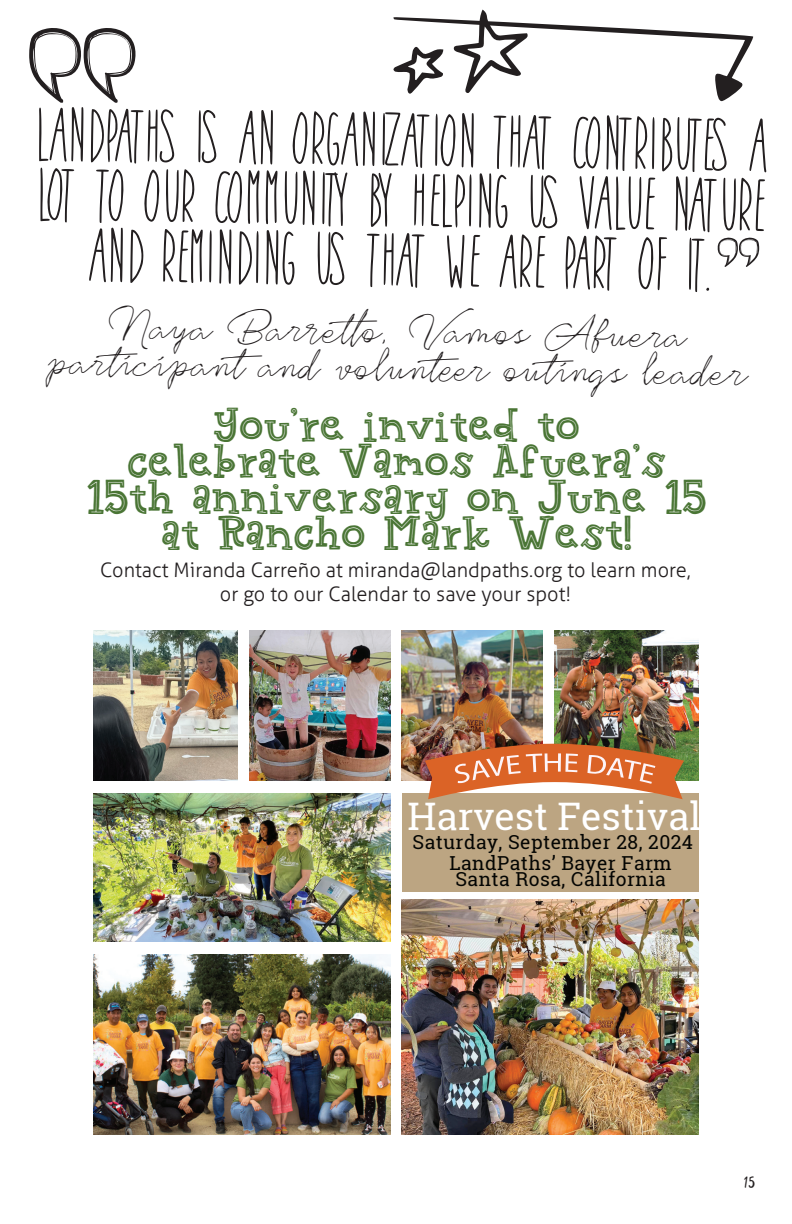
<style>
.page{position:relative;width:792px;height:1224px;background:#fff}
.page>*{position:absolute;margin:0;border:0;box-sizing:border-box;transform-origin:0 0}
.t1{font:78px/60px "Tropical Trouble";color:#231f20;text-align:center}
.t2{font:38px "Roboto Slab";color:#fff}
.t3{font:36px/36px "Gab";color:#4a7535;text-align:center}
.t4{font:32px/36.8px "Rinstonia";color:#231f20;text-align:center}
.t5{font:300 20px/24px "Aller";color:#231f20;text-align:center}
.t6{font:20px "Twin Pines";color:#231f20}
.t7{font:19.2px/21px "Roboto Slab";letter-spacing:.025em;color:#040503}
</style>
<div class="page">
<img style="left:554px;top:630px;width:144px;height:150px">
<img style="left:250px;top:630px;width:141px;height:150px">
<img style="left:402px;top:630px;width:141px;height:150px">
<img style="left:93px;top:630px;width:144px;height:150px">
<img style="left:93px;top:793px;width:297px;height:149px">
<img style="left:93px;top:955px;width:297px;height:180px">
<img style="left:402px;top:899px;width:297px;height:236px">
<div style="left:402px;top:793px;width:297px;height:99px;background:#bca582"></div>
<svg style="left:425px;top:744px;width:259px;height:55px"></svg>
<svg style="left:29px;top:28px;width:107px;height:75px"></svg>
<svg style="left:718px;top:237px;width:41px;height:30px"></svg>
<svg style="left:393px;top:10px;width:360px;height:91px"></svg>
<p class="t1" style="left:36px;top:106px;width:732px;rotate:1deg">LANDPATHS IS AN ORGANIZATION THAT CONTRIBUTES A<br>LOT TO OUR COMMUNITY BY HELPING US VALUE NATURE<br>AND REMINDING US THAT WE ARE PART OF IT.</p>
<p class="t4" style="left:48px;top:308px;width:701px;rotate:1deg">Naya Barr ett o, Vamos Afuera participant and voluntee r outings leader</p>
<p class="t3" style="left:86px;top:403px;width:622px">You’re invited to<br>celebrate Vamos Afuera’s<br>15th anniversary on June 15 at Rancho Mark West!</p>
<p class="t5" style="left:100px;top:558px;width:592px">Contact Miranda Carreño at miranda@landpaths.org to learn more, or go to our Calendar to save your spot!</p>
<p class="t2" style="left:408px;top:791px;width:295px">Harvest Festival</p>
<p class="t7" style="left:449px;top:831px;width:245px;text-indent:-37px">Saturday, September 28, 2024<br>LandPaths’ Bayer Farm</p>
<p class="t7" style="left:455px;top:869px;width:212px">Santa Rosa, California</p>
<p class="t6" style="left:744px;top:1173px;width:13px">15</p>
</div>
